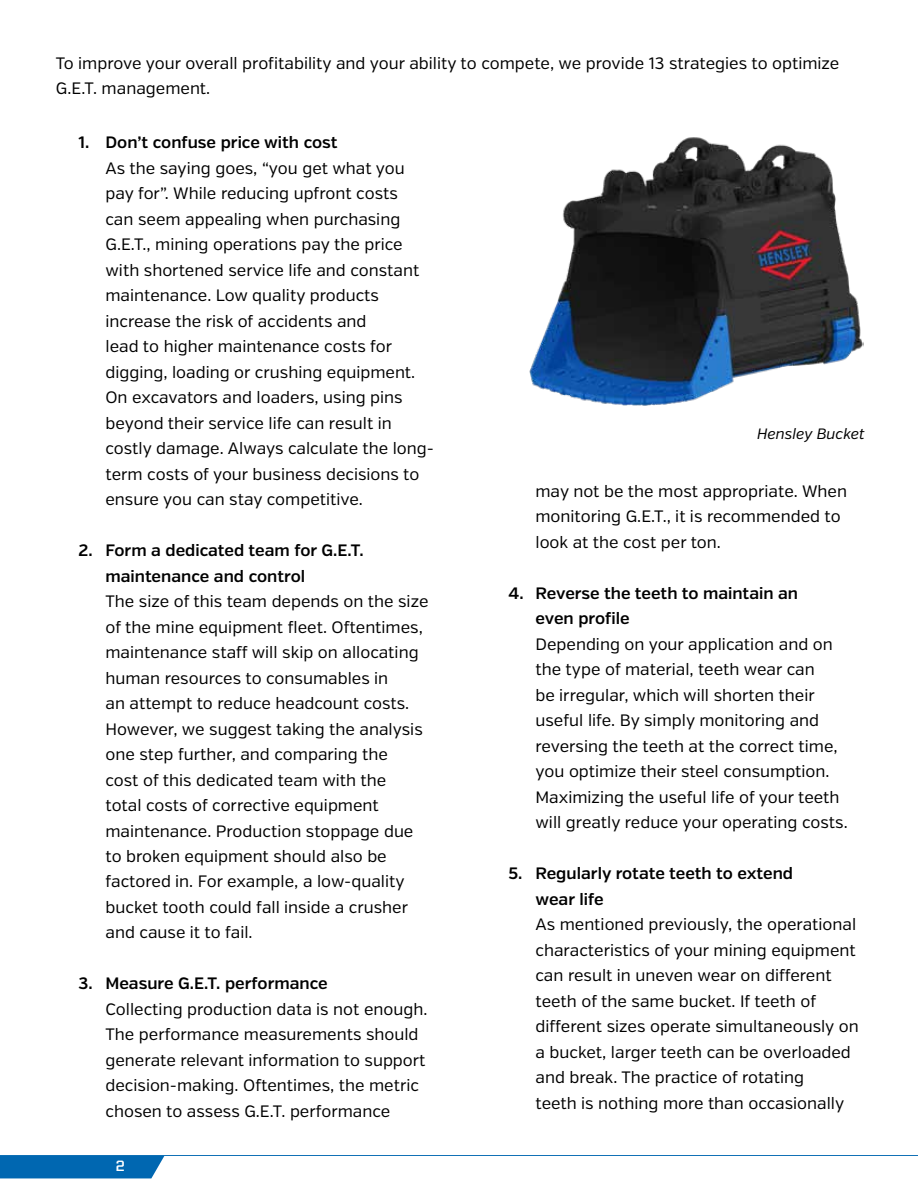
<style>
.page{position:relative;width:918px;height:1188px;background:#fff}
.page>*{position:absolute;margin:0;border:0;box-sizing:border-box;transform-origin:0 0}
.t1{font:16.5px/25.5px "Verb";color:#000}
.t2{font:600 16.5px/25.5px "Verb";color:#000}
.t3{font:italic 15px "Verb";color:#000}
.t4{font:700 15px "United Serif Reg";color:#fff}
</style>
<div class="page">
<div style="left:0;top:1156px;width:164px;height:22px;background:#0067b1"></div>
<hr style="left:0;top:1155px;width:918px;height:1px;background:#0067b1">
<img style="left:529px;top:137px;width:335px;height:269px">
<p class="t1" style="left:56px;top:50px;width:785px">To improve your overall profitability and your ability to compete, we provide 13 strategies to optimize<br>G.E.T. management.</p>
<p class="t2" style="left:78px;top:130px;width:261px">1. Don’t confuse price with cost</p>
<p class="t1" style="left:105px;top:155px;width:330px">As the saying goes, “you get what you pay for”. While reducing upfront costs<br>can seem appealing when purchasing G.E.T., mining operations pay the price with shortened service life and constant maintenance. Low quality products increase the risk of accidents and<br>lead to higher maintenance costs for digging, loading or crushing equipment.<br>On excavators and loaders, using pins beyond their service life can result in costly damage. Always calculate the long&shy;term costs of your business decisions to ensure you can stay competitive.</p>
<p class="t2" style="left:105px;top:538px;width:260px;text-indent:-27px">2. Form a dedicated team for G.E.T. maintenance and control</p>
<p class="t1" style="left:105px;top:589px;width:325px">The size of this team depends on the size of the mine equipment fleet. Oftentimes, maintenance staff will skip on allocating human resources to consumables in<br>an attempt to reduce headcount costs.<br>However, we suggest taking the analysis one step further, and comparing the<br>cost of this dedicated team with the<br>total costs of corrective equipment maintenance. Production stoppage due to broken equipment should also be factored in. For example, a low-quality bucket tooth could fall inside a crusher and cause it to fail.</p>
<p class="t2" style="left:78px;top:971px;width:251px">3. Measure G.E.T. performance</p>
<p class="t1" style="left:105px;top:997px;width:323px">Collecting production data is not enough.<br>The performance measurements should generate relevant information to support decision-making. Oftentimes, the metric chosen to assess G.E.T. performance</p>
<p class="t3" style="left:757px;top:425px;width:109px">Hensley Bucket</p>
<p class="t1" style="left:535px;top:479px;width:313px">may not be the most appropriate. When monitoring G.E.T., it is recommended to look at the cost per ton.</p>
<p class="t2" style="left:535px;top:581px;width:264px;text-indent:-27px">4. Reverse the teeth to maintain an even profile</p>
<p class="t1" style="left:535px;top:632px;width:314px">Depending on your application and on the type of material, teeth wear can<br>be irregular, which will shorten their useful life. By simply monitoring and reversing the teeth at the correct time, you optimize their steel consumption.<br>Maximizing the useful life of your teeth will greatly reduce your operating costs.</p>
<p class="t2" style="left:535px;top:861px;width:259px;text-indent:-27px">5. Regularly rotate teeth to extend wear life</p>
<p class="t1" style="left:535px;top:912px;width:325px">As mentioned previously, the operational characteristics of your mining equipment can result in uneven wear on different teeth of the same bucket. If teeth of different sizes operate simultaneously on a bucket, larger teeth can be overloaded and break. The practice of rotating<br>teeth is nothing more than occasionally</p>
<p class="t4" style="left:116px;top:1157px;width:10px">2</p>
</div>
